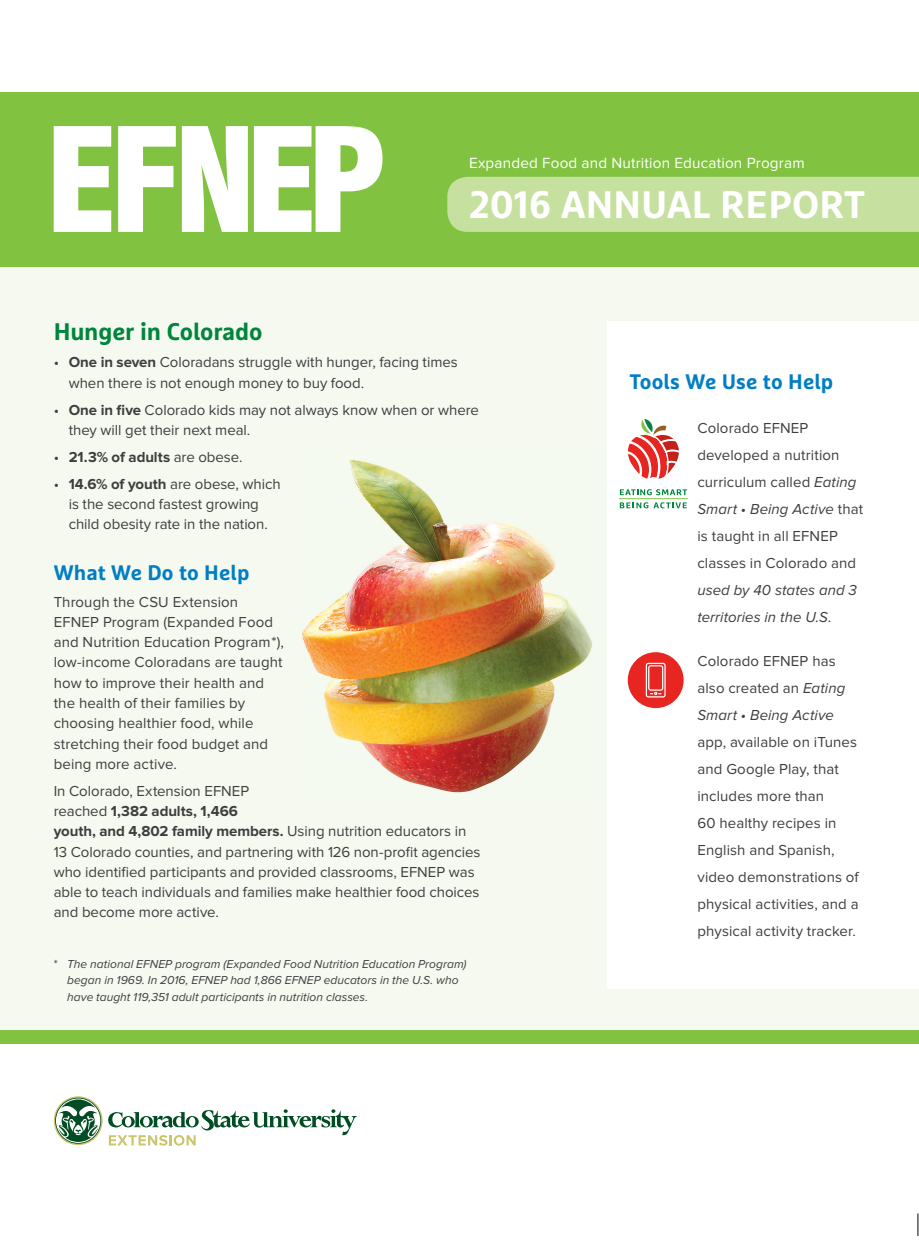
<style>
.page{position:relative;width:919px;height:1245px;background:#fff}
.page>*{position:absolute;margin:0;border:0;box-sizing:border-box;transform-origin:0 0}
.t1{font:700 38.25px "Marselis Pro";letter-spacing:.005em;color:#fff}
.t2{font:700 24px "Marselis Pro";letter-spacing:-.005em;color:#00853d}
.t3{font:700 21px "Marselis Pro";letter-spacing:.005em;color:#007ec5}
.t4{font:15.3px "Proxima Nova";letter-spacing:.01em;color:#fff}
.t5{font:15px/20.2px "Proxima Nova";letter-spacing:.005em;color:#3e3e3f}
.t6{font:italic 15px/27px "Proxima Nova";letter-spacing:.005em;color:#3e3e3f}
.t7{font:700 15px "Proxima Nova";letter-spacing:-.005em;color:#3e3e3f}
.t8{font:italic 12px/16.5px "Proxima Nova";letter-spacing:.005em;color:#3e3e3f}
.s1{font-weight:700}
.s2{font-weight:400}
.s3{font-style:normal}
.s4{font-style:italic}
</style>
<div class="page">
<div style="left:0;top:267px;width:919px;height:763px;background:#f5f9ef"></div>
<div style="left:0;top:92px;width:919px;height:175px;background:#81c340"></div>
<svg style="left:54px;top:126px;width:57px;height:106px"></svg>
<svg style="left:118px;top:126px;width:58px;height:106px"></svg>
<svg style="left:182px;top:126px;width:66px;height:106px;background:#eaf5df"></svg>
<svg style="left:254px;top:126px;width:128px;height:106px"></svg>
<div style="left:447px;top:177px;width:472px;height:55px;background:#c6e09f"></div>
<div style="left:0;top:1029px;width:919px;height:14px;background:#81c340"></div>
<img style="left:302px;top:460px;width:290px;height:333px">
<div style="left:607px;top:321px;width:312px;height:667px;background:#fff"></div>
<svg style="left:628px;top:419px;width:51px;height:60px"></svg>
<hr style="left:619px;top:498px;width:68px;height:1px;background:#81c340">
<svg style="left:620px;top:502px;width:67px;height:6px"></svg>
<svg style="left:620px;top:489px;width:67px;height:6px"></svg>
<div style="left:628px;top:652px;width:55px;height:56px;background:#e72621;border-radius:50%"></div>
<svg style="left:646px;top:663px;width:19px;height:34px"></svg>
<svg style="left:54px;top:1096px;width:303px;height:49px"></svg>
<svg style="left:917px;top:1213px;width:2px;height:23px"></svg>
<p class="t4" style="left:469px;top:155px;width:337px">Expanded Food and Nutrition Education Program</p>
<h1 class="t1" style="left:469px;top:181px;width:397px">2016 ANNUAL REPORT</h1>
<h2 class="t2" style="left:54px;top:317px;width:210px">Hunger in Colorado</h2>
<p class="t5" style="left:69px;top:352px;width:391px;text-indent:-15px">• <span class="s1">One in seven</span> Coloradans struggle with hunger, facing times when there is not enough money to buy food.</p>
<p class="t5" style="left:69px;top:400px;width:412px;text-indent:-15px">• <span class="s1">One in five</span> Colorado kids may not always know when or where they will get their next meal.</p>
<p class="t7" style="left:54px;top:448px;width:190px"><span class="s2">•</span> 21.3% of adults <span class="s2">are obese.</span></p>
<p class="t5" style="left:54px;top:474px;width:229px;text-align:center">• <span class="s1">14.6% of youth</span> are obese, which is the second fastest growing<br>child obesity rate in the nation.</p>
<h3 class="t3" style="left:54px;top:559px;width:197px">What We Do to Help</h3>
<p class="t5" style="left:54px;top:592px;width:232px">Through the CSU Extension<br>EFNEP Program (Expanded Food and Nutrition Education Program *), low-income Coloradans are taught how to improve their health and the health of their families by choosing healthier food, while stretching their food budget and being more active.</p>
<p class="t5" style="left:54px;top:781px;width:428px">In Colorado, Extension EFNEP<br>reached <span class="s1">1,382 adults, 1,466<br>youth, and 4,802 family members.</span> Using nutrition educators in 13 Colorado counties, and partnering with 126 non-profit agencies who identified participants and provided classrooms, EFNEP was able to teach individuals and families make healthier food choices and become more active.</p>
<p class="t8" style="left:67px;top:955px;width:401px;text-indent:-14px"><span class="s3">*</span> The national EFNEP program (Expanded Food Nutrition Education Program) began in 1969. In 2016, EFNEP had 1,866 EFNEP educators in the U.S. who have taught 119,351 adult participants in nutrition classes.</p>
<h3 class="t3" style="left:630px;top:368px;width:205px">Tools We Use to Help</h3>
<p class="t5" style="left:697px;top:414px;width:167px;line-height:27px">Colorado EFNEP developed a nutrition curriculum called <span class="s4">Eating<br>Smart • Being Active</span> that is taught in all EFNEP classes in Colorado and</p>
<p class="t6" style="left:697px;top:576px;width:161px">used by 40 states and 3 territories in the U.S.</p>
<p class="t5" style="left:697px;top:647px;width:149px;line-height:27px">Colorado EFNEP has also created an <span class="s4">Eating<br>Smart • Being Active</span></p>
<p class="t5" style="left:697px;top:728px;width:163px;line-height:27px">app, available on iTunes and Google Play, that includes more than<br>60 healthy recipes in<br>English and Spanish, video demonstrations of physical activities, and a physical activity tracker.</p>
</div>
